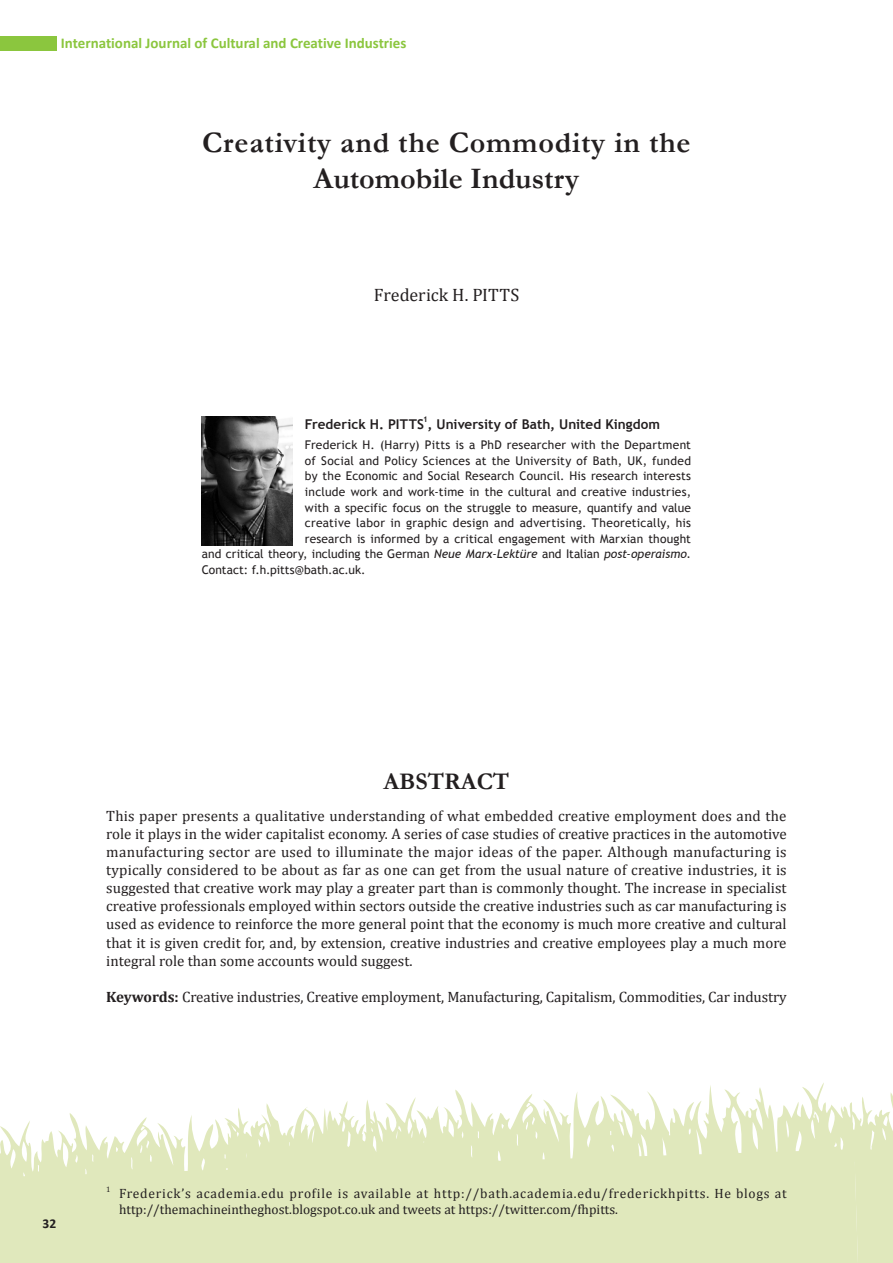
<style>
.page{position:relative;width:893px;height:1263px;background:#fff}
.page>*{position:absolute;margin:0;border:0;box-sizing:border-box;transform-origin:0 0}
.Journal_Title{font:700 30px/36px "Garamond";letter-spacing:.025em;color:#231f20;text-align:center}
.t1{font:700 24px "Garamond";color:#231f20}
.author_name{font:18px "Cambria";letter-spacing:.005em;color:#231f20}
.abstract{font:15px/18px "Cambria";letter-spacing:-.01em;color:#231f20;text-align:justify}
.t2{font:700 15px "Calibri";color:#8bc63e}
.footnote{font:13.5px/16.2px "Cambria";letter-spacing:.04em;color:#231f20}
.author_note_name{font:700 13.5px "Trebuchet MS";letter-spacing:.005em;color:#231f20}
.t3{font:700 13.5px "Calibri";color:#231f20}
.author_note{font:12px "Trebuchet MS";letter-spacing:.015em;color:#231f20}
.author_note_name-2{font:700 7.8px "Trebuchet MS";color:#231f20}
.footnote-2{font:7.8px "Cambria";color:#231f20}
.s1{font-style:italic}
.s2{font-weight:700}
</style>
<div class="page">
<svg style="left:0;top:1083px;width:851px;height:180px;fill:#e0e8bc"></svg>
<svg style="left:851px;top:1092px;width:42px;height:171px;background:#e4ebc6"></svg>
<div style="left:0;top:36px;width:57px;height:15px;background:#8bc63e"></div>
<img style="left:202px;top:417px;width:90px;height:129px">
<p class="t2" style="left:61px;top:34px;width:347px">International Journal of Cultural and Creative Industries</p>
<p class="Journal_Title" style="left:202px;top:124px;width:490px">Creativity and the Commodity in the<br>Automobile Industry</p>
<p class="author_name" style="left:374px;top:285px;width:147px">Frederick H. PITTS</p>
<p class="author_note_name-2" style="left:423px;top:414px;width:6px">1</p>
<p class="author_note" style="left:305px;top:438px;width:388px">Frederick H. (Harry) Pitts is a PhD researcher with the Department</p>
<p class="author_note" style="left:305px;top:453px;width:388px">of Social and Policy Sciences at the University of Bath, UK, funded</p>
<p class="author_note" style="left:305px;top:469px;width:388px">by the Economic and Social Research Council. His research interests</p>
<p class="author_note" style="left:305px;top:485px;width:388px">include work and work-time in the cultural and creative industries,</p>
<p class="author_note" style="left:305px;top:500px;width:388px">with a specific focus on the struggle to measure, quantify and value</p>
<p class="author_note" style="left:305px;top:516px;width:388px">creative labor in graphic design and advertising. Theoretically, his</p>
<p class="author_note" style="left:305px;top:531px;width:388px">research is informed by a critical engagement with Marxian thought</p>
<p class="author_note" style="left:202px;top:547px;width:491px">and critical theory, including the German <span class="s1">Neue Marx-Lektüre</span> and Italian <span class="s1">post-operaismo.</span></p>
<p class="author_note" style="left:202px;top:563px;width:165px">Contact: f.h.pitts@bath.ac.uk.</p>
<p class="author_note_name" style="left:305px;top:415px;width:357px">Frederick H. PITTS , University of Bath, United Kingdom</p>
<p class="t1" style="left:383px;top:767px;width:127px">ABSTRACT</p>
<p class="abstract" style="left:106px;top:807px;width:682px">This paper presents a qualitative understanding of what embedded creative employment does and the role it plays in the wider capitalist economy. A series of case studies of creative practices in the automotive manufacturing sector are used to illuminate the major ideas of the paper. Although manufacturing is typically considered to be about as far as one can get from the usual nature of creative industries, it is suggested that creative work may play a greater part than is commonly thought. The increase in specialist creative professionals employed within sectors outside the creative industries such as car manufacturing is used as evidence to reinforce the more general point that the economy is much more creative and cultural that it is given credit for, and, by extension, creative industries and creative employees play a much more integral role than some accounts would suggest.</p>
<p class="abstract" style="left:106px;top:987px;width:682px"><span class="s2">Keywords:</span> Creative industries, Creative employment, Manufacturing, Capitalism, Commodities, Car industry</p>
<p class="t3" style="left:43px;top:1214px;width:15px">32</p>
<p class="footnote-2" style="left:106px;top:1184px;width:6px">1</p>
<p class="footnote" style="left:119px;top:1185px;width:669px">Frederick’s academia.edu profile is available at http://bath.academia.edu/frederickhpitts. He blogs at http://themachineintheghost.blogspot.co.uk and tweets at https://twitter.com/fhpitts.</p>
</div>
